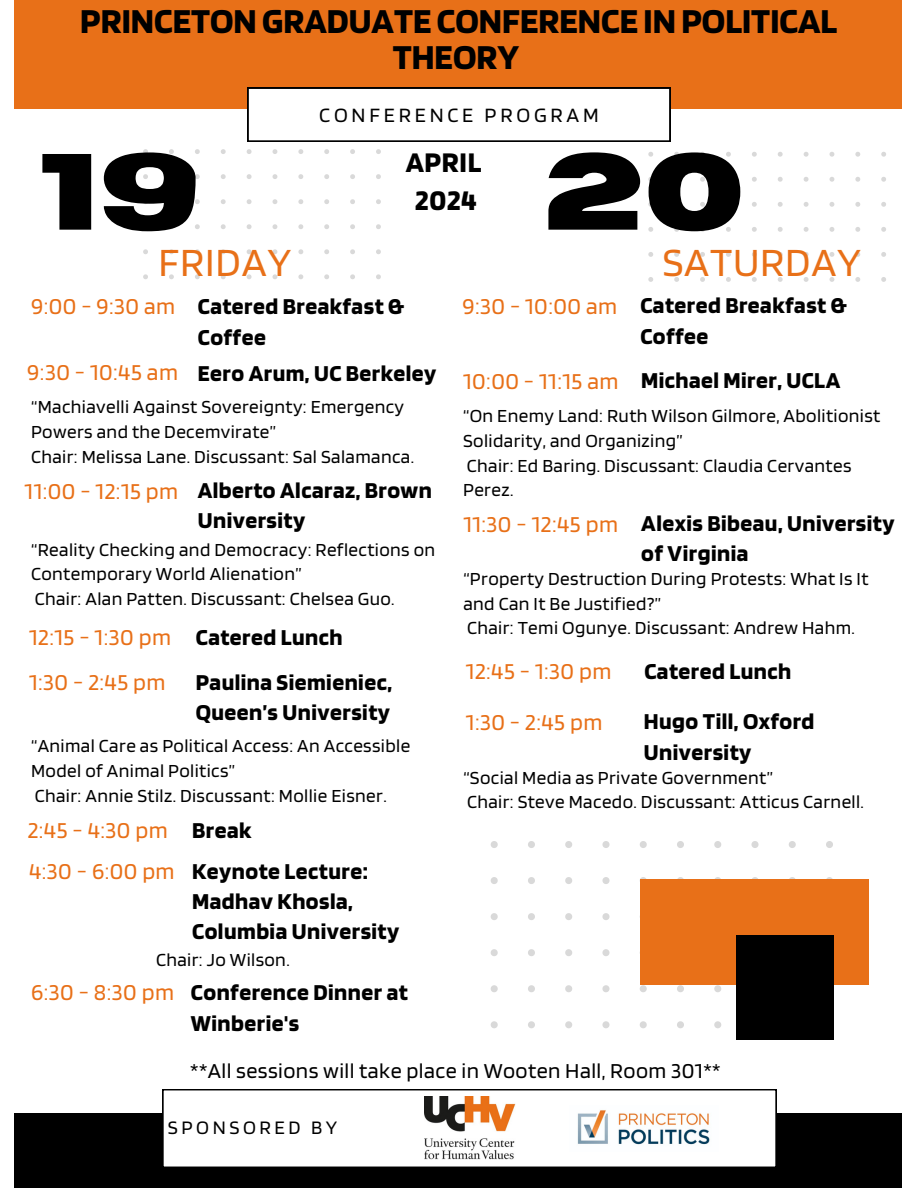
<style>
.page{position:relative;width:918px;height:1188px;background:#fff}
.page>*{position:absolute;margin:0;border:0;box-sizing:border-box;transform-origin:0 0}
.t1{font:700 108px "Horizon";color:#000}
.t2{font:41.7px "Blinker";letter-spacing:.02em;color:#e87018}
.t3{font:700 36.45px/36px "Blinker";color:#000;text-align:center}
.t4{font:700 29.7px/38.2px "Blinker";letter-spacing:.02em;color:#000;text-align:center}
.t5{font:700 23.7px/30.3px "Blinker";letter-spacing:.02em;color:#000}
.t6{font:23.7px "Blinker";letter-spacing:.02em;color:#e87018}
.t7{font:22.2px "Blinker";letter-spacing:.02em;color:#000}
.t8{font:21.3px "Blinker";letter-spacing:.18em;color:#000}
.t9{font:19.95px "Blinker";letter-spacing:.18em;color:#000}
.t10{font:19.2px/24.8px "Blinker";letter-spacing:.02em;color:#000}
</style>
<div class="page">
<div style="left:14px;top:0;width:888px;height:109px;background:#e87018"></div>
<div style="left:14px;top:1113px;width:888px;height:75px;background:#000"></div>
<svg style="left:248px;top:88px;width:422px;height:53px"></svg>
<div style="left:163px;top:1089px;width:613px;height:78px;background:#fff"></div>
<img style="left:424px;top:1096px;width:91px;height:63px">
<img style="left:570px;top:1105px;width:148px;height:47px">
<svg style="left:143px;top:149px;width:238px;height:130px"></svg>
<svg style="left:648px;top:152px;width:238px;height:130px"></svg>
<svg style="left:491px;top:841px;width:342px;height:187px"></svg>
<div style="left:640px;top:879px;width:229px;height:106px;background:#e87018"></div>
<div style="left:736px;top:935px;width:97px;height:105px;background:#000"></div>
<h3 class="t3" style="left:80px;top:1px;width:759px">PRINCETONGRADUATE CONFERENCE INPOLITICAL<br>THEORY</h3>
<p class="t1" style="left:39px;top:139px;width:162px">19</p>
<p class="t2" style="left:159px;top:236px;width:134px">FRIDAY</p>
<h2 class="t8" style="left:319px;top:101px;width:281px">CONFERENCE PROGRAM</h2>
<h5 class="t4" style="left:406px;top:142px;width:77px">APRIL<br>2024</h5>
<h1 class="t1" style="left:544px;top:139px;width:202px">20</h1>
<h1 class="t2" style="left:662px;top:236px;width:200px">SATURDAY</h1>
<h4 class="t6" style="left:31px;top:292px;width:146px">9:00 - 9:30 am</h4>
<h5 class="t5" style="left:198px;top:291px;width:208px">Catered Breakfast &amp;<br>Coffee</h5>
<h4 class="t6" style="left:27px;top:358px;width:152px">9:30 - 10:45 am</h4>
<h5 class="t5" style="left:198px;top:358px;width:240px">Eero Arum, UC Berkeley</h5>
<h4 class="t10" style="left:31px;top:394px;width:375px">“Machiavelli Against Sovereignty: Emergency<br>Powers and the Decemvirate”</h4>
<h4 class="t10" style="left:31px;top:443px;width:385px">Chair: Melissa Lane. Discussant: Sal Salamanca.</h4>
<h5 class="t6" style="left:25px;top:476px;width:155px">11:00 - 12:15 pm</h5>
<p class="t5" style="left:198px;top:474px;width:236px">Alberto Alcaraz, Brown<br>University</p>
<p class="t10" style="left:31px;top:536px;width:406px">“Reality Checking and Democracy: Reflections on<br>Contemporary World Alienation”</p>
<p class="t10" style="left:35px;top:586px;width:361px">Chair: Alan Patten. Discussant: Chelsea Guo.</p>
<p class="t6" style="left:29px;top:622px;width:143px">12:15 - 1:30 pm</p>
<h4 class="t5" style="left:196px;top:621px;width:148px">Catered Lunch</h4>
<h5 class="t6" style="left:29px;top:667px;width:138px">1:30 - 2:45 pm</h5>
<h4 class="t5" style="left:196px;top:666px;width:198px">Paulina Siemieniec,<br>Queen’s University</h4>
<h5 class="t10" style="left:31px;top:733px;width:381px">“Animal Care as Political Access: An Accessible<br>Model of Animal Politics”</h5>
<p class="t10" style="left:35px;top:782px;width:353px">Chair: Annie Stilz. Discussant: Mollie Eisner.</p>
<p class="t6" style="left:28px;top:815px;width:142px">2:45 - 4:30 pm</p>
<p class="t5" style="left:192px;top:814px;width:61px">Break</p>
<p class="t6" style="left:29px;top:856px;width:147px">4:30 - 6:00 pm</p>
<h5 class="t5" style="left:192px;top:855px;width:209px">Keynote Lecture:<br>Madhav Khosla,<br>Columbia University</h5>
<h4 class="t10" style="left:156px;top:946px;width:135px">Chair: Jo Wilson.</h4>
<h5 class="t6" style="left:31px;top:977px;width:145px">6:30 - 8:30 pm</h5>
<h4 class="t5" style="left:191px;top:976px;width:218px">Conference Dinner at<br>Winberie's</h4>
<p class="t6" style="left:462px;top:292px;width:156px">9:30 - 10:00 am</p>
<p class="t5" style="left:640px;top:290px;width:208px">Catered Breakfast &amp;<br>Coffee</p>
<h5 class="t6" style="left:463px;top:367px;width:157px">10:00 - 11:15 am</h5>
<h4 class="t5" style="left:641px;top:365px;width:201px">Michael Mirer, UCLA</h4>
<h5 class="t10" style="left:463px;top:403px;width:419px">“On Enemy Land: Ruth Wilson Gilmore, Abolitionist<br>Solidarity, and Organizing”</h5>
<h4 class="t10" style="left:463px;top:452px;width:390px">Chair: Ed Baring. Discussant: Claudia Cervantes<br>Perez.</h4>
<p class="t6" style="left:463px;top:509px;width:156px">11:30 - 12:45 pm</p>
<p class="t5" style="left:641px;top:507px;width:255px">Alexis Bibeau, University of Virginia</p>
<h5 class="t10" style="left:463px;top:566px;width:407px">“Property Destruction During Protests: What Is It and Can It Be Justified?”</h5>
<h4 class="t10" style="left:467px;top:615px;width:389px">Chair: Temi Ogunye. Discussant: Andrew Hahm.</h4>
<p class="t6" style="left:466px;top:656px;width:147px">12:45 - 1:30 pm</p>
<h5 class="t5" style="left:644px;top:655px;width:148px">Catered Lunch</h5>
<h4 class="t6" style="left:466px;top:708px;width:138px">1:30 - 2:45 pm</h4>
<p class="t5" style="left:644px;top:706px;width:172px">Hugo Till, Oxford<br>University</p>
<h5 class="t10" style="left:463px;top:764px;width:311px">“Social Media as Private Government”</h5>
<h4 class="t10" style="left:467px;top:789px;width:398px">Chair: Steve Macedo. Discussant: Atticus Carnell.</h4>
<h5 class="t7" style="left:190px;top:1057px;width:532px">**All sessions will take place in Wooten Hall, Room 301**</h5>
<h6 class="t9" style="left:168px;top:1115px;width:171px">SPONSORED BY</h6>
</div>
